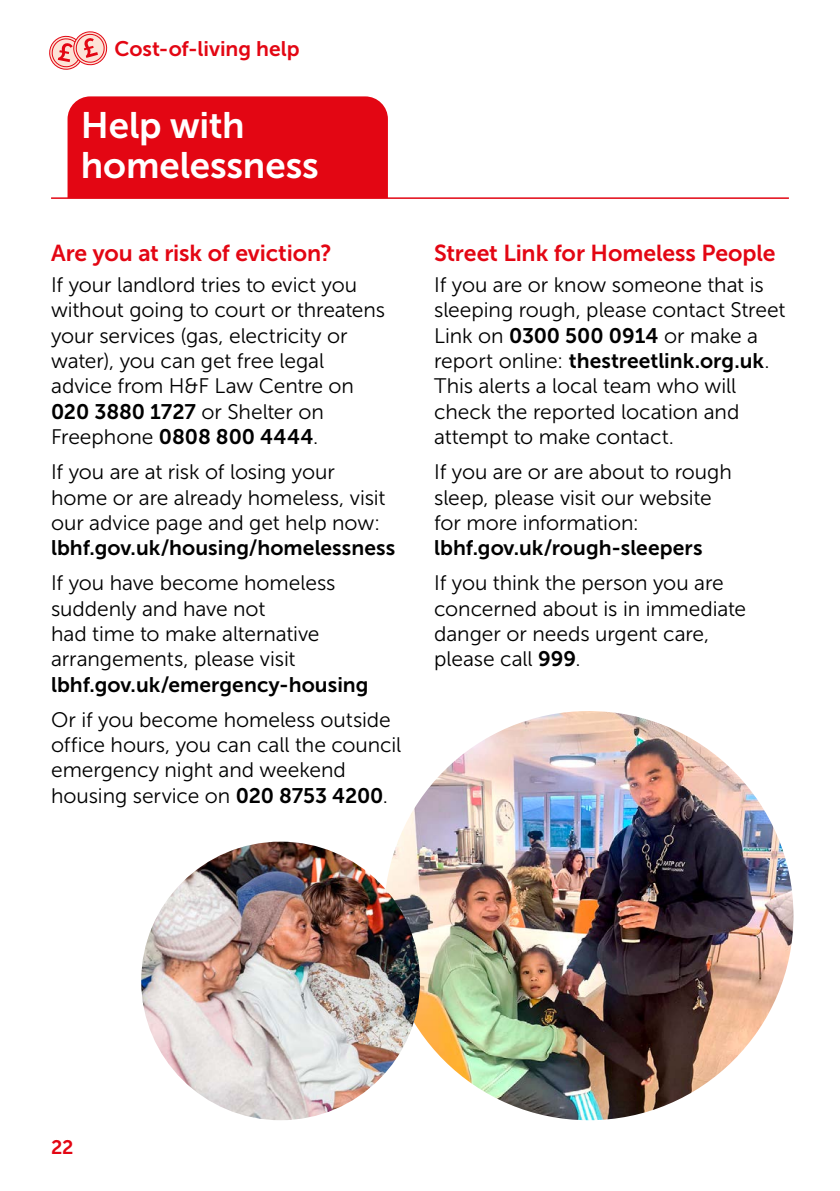
<style>
.page{position:relative;width:840px;height:1191px;background:#fff}
.page>*{position:absolute;margin:0;border:0;box-sizing:border-box;transform-origin:0 0}
.COL_article_title_M_h2{font:36.8px/40px "Museo Sans 700";letter-spacing:-.005em;color:#fff}
.Crosshead_h3_M{font:23px "Museo Sans 700";letter-spacing:-.005em;color:#e30613}
.Body_text_M_p{font:21px/25.4px "Museo Sans 300";letter-spacing:-.005em;color:#000}
.t1{font:21px "Museo Sans 700";color:#e30613}
.t2{font:19.6px "Museo Sans 700";color:#e30613}
.s1{font-family:"Museo Sans 700"}
</style>
<div class="page">
<hr style="left:51px;top:197px;width:737px;height:2px;background:#e30613">
<div style="left:67px;top:96px;width:320px;height:102px;background:#e30613"></div>
<svg style="left:49px;top:31px;width:59px;height:39px"></svg>
<img style="left:384px;top:711px;width:409px;height:409px;border-radius:205px">
<img style="left:141px;top:841px;width:279px;height:279px;border-radius:139px">
<p class="t1" style="left:115px;top:37px;width:186px">Cost-of-living help</p>
<h2 class="COL_article_title_M_h2" style="left:81px;top:106px;width:239px">Help with homelessness</h2>
<h3 class="Crosshead_h3_M" style="left:51px;top:240px;width:282px">Are you at risk of eviction?</h3>
<p class="Body_text_M_p" style="left:51px;top:272px;width:335px">If your landlord tries to evict you without going to court or threatens your services (gas, electricity or water), you can get free legal advice from H&amp;F Law Centre on<br><span class="s1">020 3880 1727</span> or Shelter on<br>Freephone <span class="s1">0808 800 4444</span>.</p>
<p class="Body_text_M_p" style="left:51px;top:459px;width:345px">If you are at risk of losing your home or are already homeless, visit our advice page and get help now: <span class="s1">lbhf.gov.uk/housing/homelessness</span></p>
<p class="Body_text_M_p" style="left:51px;top:570px;width:319px">If you have become homeless suddenly and have not<br>had time to make alternative arrangements, please visit <span class="s1">lbhf.gov.uk/emergency-housing</span></p>
<p class="Body_text_M_p" style="left:51px;top:707px;width:351px">Or if you become homeless outside office hours, you can call the council emergency night and weekend housing service on <span class="s1">020 8753 4200</span>.</p>
<h3 class="Crosshead_h3_M" style="left:434px;top:240px;width:342px">Street Link for Homeless People</h3>
<p class="Body_text_M_p" style="left:434px;top:272px;width:352px">If you are or know someone that is sleeping rough, please contact Street<br>Link on <span class="s1">0300 500 0914</span> or make a report online: <span class="s1">thestreetlink.org.uk</span>.<br>This alerts a local team who will check the reported location and attempt to make contact.</p>
<p class="Body_text_M_p" style="left:434px;top:459px;width:299px">If you are or are about to rough sleep, please visit our website for more information: <span class="s1">lbhf.gov.uk/rough-sleepers</span></p>
<p class="Body_text_M_p" style="left:434px;top:570px;width:313px">If you think the person you are concerned about is in immediate danger or needs urgent care, please call <span class="s1">999</span>.</p>
<p class="t2" style="left:51px;top:1136px;width:24px">22</p>
</div>
